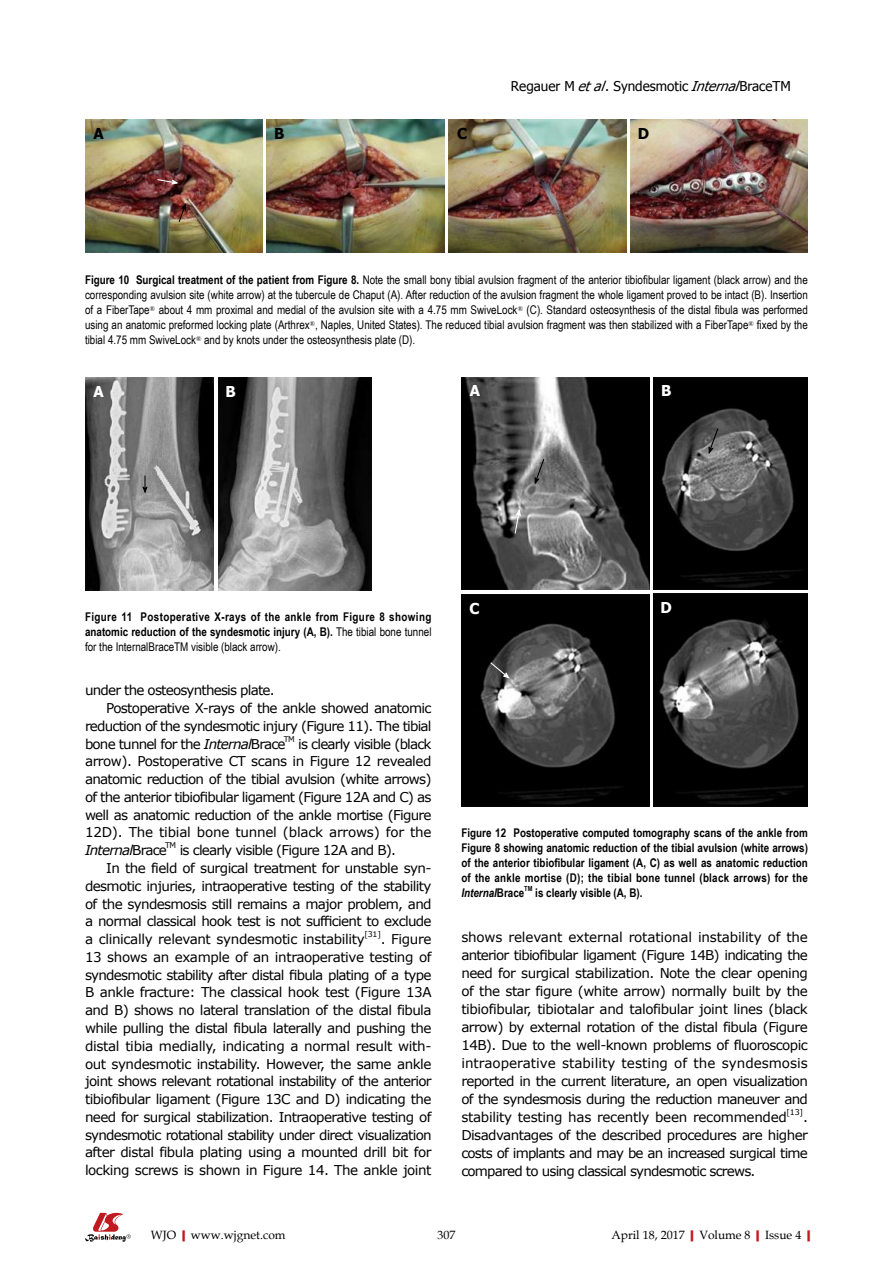
<style>
.page{position:relative;width:893px;height:1263px;background:#fff}
.page>*{position:absolute;margin:0;border:0;box-sizing:border-box;transform-origin:0 0}
.t1{font:700 15px "Tahoma";color:#fff}
.t2{font:700 15px "Tahoma";color:#000}
.t3{font:13.5px/17.9px "Verdana";letter-spacing:-.045em;color:#000;text-align:justify}
.t4{font:13.5px "Verdana";letter-spacing:-.025em;color:#000}
.t5{font:13.5px "Tahoma";color:#000}
.t6{font:12px/15px "Arial Narrow";color:#000;text-align:justify}
.t7{font:700 12px/15px "Arial Narrow";letter-spacing:.02em;color:#000;text-align:justify}
.t8{font:12px "Book Antiqua";color:#000}
.t9{font:700 12px "Arial Narrow";color:#000}
.t10{font:7.8px "Verdana";letter-spacing:-.045em;color:#000}
.t11{font:700 7.05px "Arial Narrow";color:#000}
.s1{font-style:italic}
.s2{font-weight:700}
.s3{font-weight:400}
.s4{font-weight:700;color:#c01920}
</style>
<div class="page">
<svg style="left:85px;top:1213px;width:46px;height:29px"></svg>
<img style="left:85px;top:119px;width:178px;height:133px">
<img style="left:267px;top:119px;width:177px;height:133px">
<img style="left:449px;top:119px;width:177px;height:133px">
<img style="left:630px;top:119px;width:178px;height:133px">
<svg style="left:157px;top:179px;width:21px;height:6px"></svg>
<svg style="left:179px;top:204px;width:7px;height:18px"></svg>
<img style="left:85px;top:378px;width:129px;height:212px">
<img style="left:218px;top:378px;width:154px;height:212px">
<svg style="left:143px;top:475px;width:4px;height:18px"></svg>
<img style="left:461px;top:377px;width:188px;height:212px">
<img style="left:654px;top:377px;width:154px;height:212px">
<img style="left:461px;top:594px;width:188px;height:212px">
<img style="left:654px;top:594px;width:154px;height:212px">
<svg style="left:534px;top:458px;width:11px;height:27px"></svg>
<svg style="left:514px;top:509px;width:8px;height:26px"></svg>
<svg style="left:708px;top:427px;width:11px;height:27px"></svg>
<svg style="left:489px;top:661px;width:21px;height:18px"></svg>
<p class="t5" style="left:511px;top:77px;width:282px">Regauer M <span class="s1">etal</span>. Syndesmotic <span class="s1">Internal</span>BraceTM</p>
<p class="t2" style="left:94px;top:123px;width:12px">A</p>
<p class="t2" style="left:274px;top:123px;width:12px">B</p>
<p class="t2" style="left:457px;top:123px;width:12px">C</p>
<p class="t2" style="left:638px;top:123px;width:13px">D</p>
<p class="t6" style="left:85px;top:272px;width:724px"><span class="s2">Figure 10 Surgical treatment of the patient from Figure 8.</span> Note the small bony tibial avulsion fragment of the anterior tibiofibular ligament (black arrow) and the corresponding avulsion site (white arrow) at the tubercule de Chaput (A). After reduction of the avulsion fragment the whole ligament proved to be intact (B). Insertion of a FiberTape<sup>®</sup> about 4 mm proximal and medial of the avulsion site with a 4.75 mm SwiveLock<sup>®</sup> (C). Standard osteosynthesis of the distal fibula was performed using an anatomic preformed locking plate (Arthrex<sup>®</sup>, Naples, United States). The reduced tibial avulsion fragment was then stabilized with a FiberTape<sup>®</sup> fixed by the tibial 4.75 mm SwiveLock<sup>®</sup> and by knots under the osteosynthesis plate (D).</p>
<p class="t1" style="left:94px;top:381px;width:12px">A</p>
<p class="t1" style="left:226px;top:381px;width:12px">B</p>
<p class="t1" style="left:470px;top:380px;width:12px">A</p>
<p class="t1" style="left:661px;top:380px;width:12px">B</p>
<p class="t7" style="left:85px;top:609px;width:348px">Figure 11 Postoperative X-rays of the ankle from Figure 8 showing anatomic reduction of the syndesmotic injury (A, B). <span class="s3">The tibial bone tunnel for the InternalBraceTM visible (black arrow).</span></p>
<p class="t1" style="left:469px;top:598px;width:12px">C</p>
<p class="t1" style="left:661px;top:597px;width:13px">D</p>
<p class="t3" style="left:85px;top:681px;width:191px">under the osteosynthesis plate.</p>
<p class="t3" style="left:106px;top:699px;width:327px">Postoperative X-rays of the ankle showed anatomic</p>
<p class="t3" style="left:85px;top:717px;width:348px">reduction of the syndesmotic injury (Figure 11). The tibial</p>
<p class="t3" style="left:85px;top:735px;width:202px">bone tunnel for the <span class="s1">Internal</span>Brace</p>
<p class="t10" style="left:284px;top:734px;width:13px">TM</p>
<p class="t3" style="left:85px;top:735px;width:348px;text-indent:213px">is clearly visible (black arrow). Postoperative CT scans in Figure 12 revealed anatomic reduction of the tibial avulsion (white arrows) of the anterior tibiofibular ligament (Figure 12A and C) as well as anatomic reduction of the ankle mortise (Figure 12D). The tibial bone tunnel (black arrows) for the <span class="s1">Internal</span>Brace</p>
<p class="t7" style="left:461px;top:825px;width:348px">Figure 12 Postoperative computed tomography scans of the ankle from Figure 8 showing anatomic reduction of the tibial avulsion (white arrows) of the anterior tibiofibular ligament (A, C) as well as anatomic reduction of the ankle mortise (D); the tibial bone tunnel (black arrows) for the <span class="s1">Internal</span>Brace</p>
<p class="t10" style="left:165px;top:840px;width:13px">TM</p>
<p class="t3" style="left:180px;top:841px;width:218px">is clearly visible (Figure 12A and B).</p>
<p class="t3" style="left:106px;top:859px;width:325px">In the field of surgical treatment for unstable syn-</p>
<p class="t3" style="left:85px;top:877px;width:348px">desmotic injuries, intraoperative testing of the stability</p>
<p class="t3" style="left:85px;top:894px;width:348px">of the syndesmosis still remains a major problem, and</p>
<p class="t3" style="left:85px;top:912px;width:348px">a normal classical hook test is not sufficient to exclude</p>
<p class="t4" style="left:85px;top:930px;width:281px">a clinically relevant syndesmotic instability</p>
<p class="t10" style="left:364px;top:929px;width:18px">[31]</p>
<p class="t11" style="left:524px;top:883px;width:10px">TM</p>
<p class="t9" style="left:535px;top:884px;width:109px">is clearly visible (A, B).</p>
<p class="t3" style="left:85px;top:930px;width:348px;text-align:left;text-indent:296px">. Figure 13 shows an example of an intraoperative testing of syndesmotic stability after distal fibula plating of a type B ankle fracture: The classical hook test (Figure 13A and B) shows no lateral translation of the distal fibula while pulling the distal fibula laterally and pushing the distal tibia medially, indicating a normal result with&shy;out syndesmotic instability. However, the same ankle joint shows relevant rotational instability of the anterior tibiofibular ligament (Figure 13C and D) indicating the need for surgical stabilization. Intraoperative testing of syndesmotic rotational stability under direct visualization after distal fibula plating using a mounted drill bit for locking screws is shown in Figure 14. The ankle joint</p>
<p class="t3" style="left:461px;top:927px;width:348px">shows relevant external rotational instability of the anterior tibiofibular ligament (Figure 14B) indicating the need for surgical stabilization. Note the clear opening of the star figure (white arrow) normally built by the tibiofibular, tibiotalar and talofibular joint lines (black arrow) by external rotation of the distal fibula (Figure 14B). Due to the well-known problems of fluoroscopic intraoperative stability testing of the syndesmosis reported in the current literature, an open visualization of the syndesmosis during the reduction maneuver and stability testing has recently been recommended</p>
<p class="t10" style="left:786px;top:1106px;width:18px">[13]</p>
<p class="t3" style="left:461px;top:1107px;width:348px;text-indent:342px">.<br>Disadvantages of the described procedures are higher costs of implants and may be an increased surgical time compared to using classical syndesmotic screws.</p>
<p class="t8" style="left:151px;top:1226px;width:136px">WJO<span class="s4">|</span>www.wjgnet.com</p>
<p class="t8" style="left:437px;top:1226px;width:19px">307</p>
<p class="t8" style="left:611px;top:1226px;width:206px">April 18, 2017<span class="s4">|</span>Volume 8<span class="s4">|</span>Issue 4<span class="s4">|</span></p>
</div>
